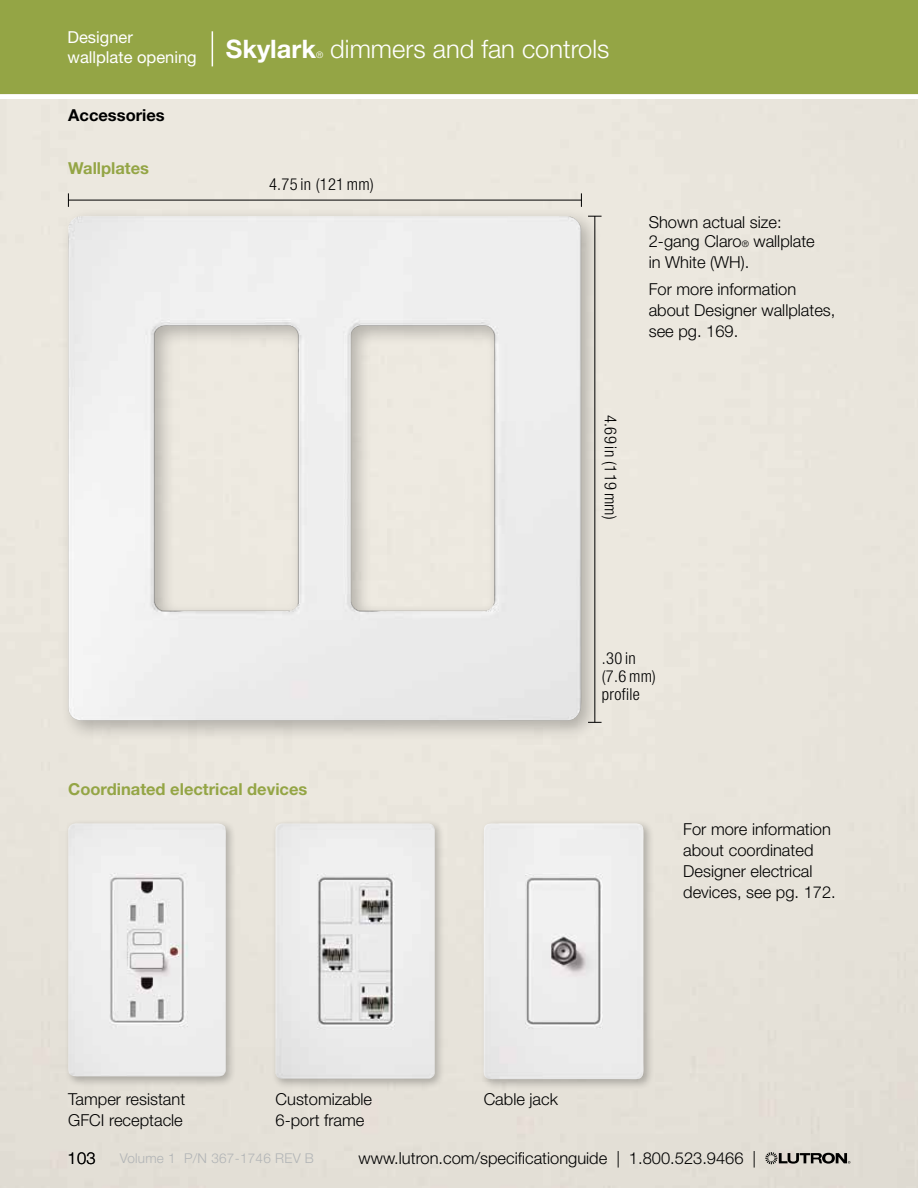
<style>
.page{position:relative;width:918px;height:1188px;background:#fff}
.page>*{position:absolute;margin:0;border:0;box-sizing:border-box;transform-origin:0 0}
.t1{font:300 25.5px "Helvetica Neue LT Std";color:#fff}
.t2{font:300 16.5px/21px "Helvetica Neue LT Std";color:#000}
.t3{font:300 condensed 16.5px/18px "Helvetica Neue LT Std";letter-spacing:.02em;color:#000}
.t4{font:700 16.5px "Helvetica Neue LT Std";color:#94a545}
.t5{font:16.5px/19.8px "Helvetica Neue LT Std";color:#fff}
.t6{font:700 16.5px "Helvetica Neue LT Std";color:#000}
.t7{font:300 13.5px "Helvetica Neue LT Std";letter-spacing:.02em;color:#b1b4b6}
.t8{font:300 9px "Helvetica Neue LT Std";color:#fff}
.s1{font-size:9px}
</style>
<div class="page">
<svg style="left:581px;top:193px;width:1px;height:14px"></svg>
<hr style="left:68px;top:200px;width:514px;height:1px;background:#000">
<svg style="left:68px;top:193px;width:1px;height:14px"></svg>
<div style="left:64px;top:820px;width:173px;height:267px;background:#000;opacity:.25"></div>
<img style="left:68px;top:824px;width:158px;height:253px">
<div style="left:480px;top:819px;width:175px;height:271px;background:#000;opacity:.25"></div>
<div style="left:484px;top:823px;width:160px;height:257px;background:#ececec"></div>
<div style="left:59px;top:207px;width:544px;height:535px;background:#000;opacity:.25"></div>
<img style="left:68px;top:216px;width:513px;height:505px">
<div style="left:272px;top:820px;width:174px;height:270px;background:#000;opacity:.25"></div>
<img style="left:276px;top:823px;width:159px;height:256px">
<svg style="left:765px;top:1152px;width:85px;height:12px"></svg>
<div style="left:0;top:0;width:918px;height:94px;background:#94a545"></div>
<hr style="left:212px;top:31px;width:1px;height:35px;background:#fff">
<p class="t5" style="left:68px;top:27px;width:250px">Designer<br>wallplate opening <sup>Skylark</sup></p>
<p class="t8" style="left:316px;top:50px;width:9px">®</p>
<h1 class="t1" style="left:330px;top:34px;width:281px">dimmers and fan controls</h1>
<p class="t6" style="left:68px;top:105px;width:98px">Accessories</p>
<p class="t4" style="left:68px;top:158px;width:82px">Wallplates</p>
<p class="t3" style="left:269px;top:175px;width:106px">4.75 in (121mm)</p>
<p class="t4" style="left:68px;top:779px;width:241px">Coordinated electrical devices</p>
<p class="t2" style="left:68px;top:1089px;width:119px">Tamper resistant<br>GFCI receptacle</p>
<p class="t2" style="left:276px;top:1089px;width:98px">Customizable<br>6-port frame</p>
<p class="t3" style="left:620px;top:415px;width:106px;rotate:90deg">4.69 in (119mm)</p>
<p class="t2" style="left:649px;top:212px;width:168px;line-height:19.5px">Shown actual size:<br>2-gang Claro<span class="s1">®</span> wallplate</p>
<p class="t2" style="left:649px;top:249px;width:149px;line-height:26.4px">in White (WH).<br>For more information</p>
<p class="t2" style="left:649px;top:299px;width:188px">about Designer wallplates, see pg. 169.</p>
<p class="t3" style="left:602px;top:649px;width:56px">.30 in (7.6mm) profile</p>
<p class="t2" style="left:683px;top:819px;width:154px">For more information about coordinated<br>Designer electrical devices, see pg. 172.</p>
<p class="t2" style="left:484px;top:1089px;width:76px">Cable jack</p>
<p class="t2" style="left:67px;top:1147px;width:30px">103</p>
<p class="t7" style="left:120px;top:1150px;width:196px">Volume 1 P/N 367-1746 REV B</p>
<p class="t2" style="left:359px;top:1148px;width:399px">www.lutron.com/specificationguide | 1.800.523.9466 |</p>
</div>
